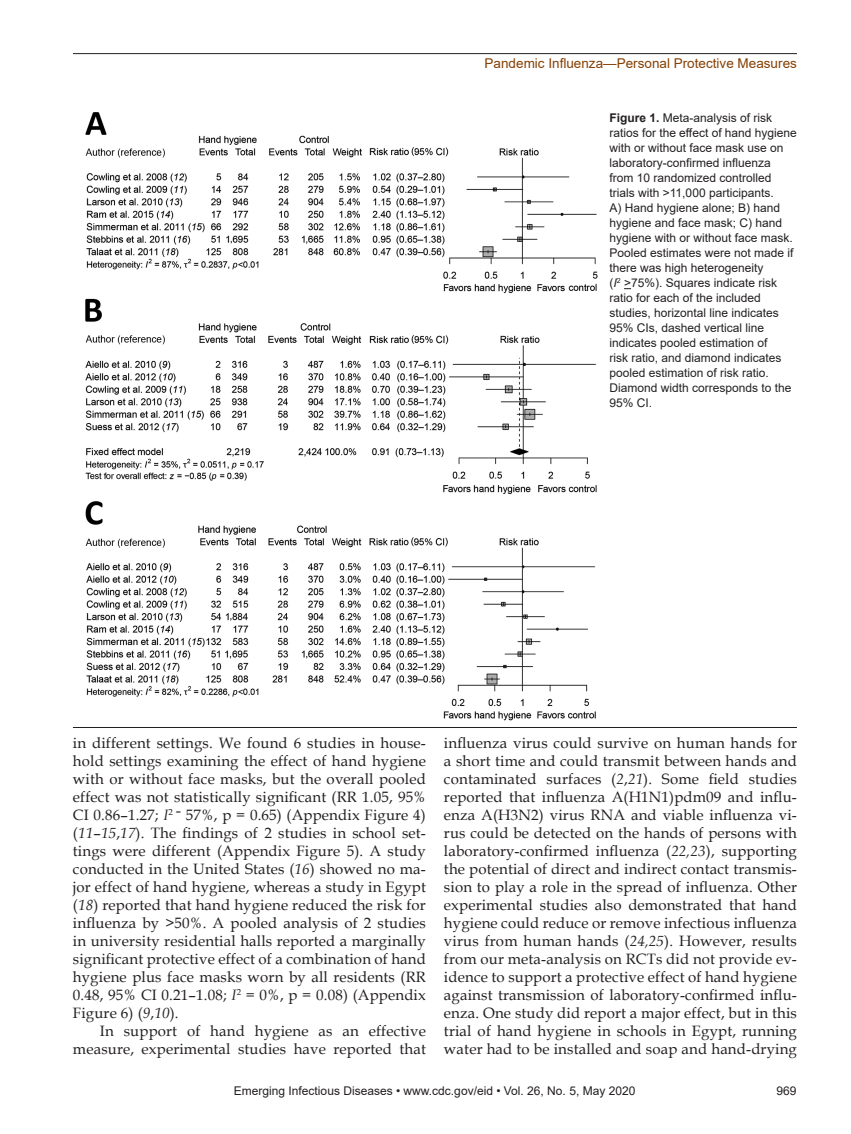
<style>
.page{position:relative;width:851px;height:1134px;background:#fff}
.page>*{position:absolute;margin:0;border:0;box-sizing:border-box;transform-origin:0 0}
.Body_Text{font:15px/18px "Book Antiqua";letter-spacing:.01em;color:#231f20;text-align:justify}
.Running_Head{font:13.5px "Arial";color:#854004}
.Figure_Legend{font:12px/15px "Arial";color:#231f20}
.s1{font-weight:700}
.s2{font-style:italic}
.s3{color:#222}
</style>
<div class="page">
<hr style="left:73px;top:53px;width:723px;height:1px;background:#231f20">
<img style="left:85px;top:112px;width:513px;height:609px">
<hr style="left:73px;top:727px;width:723px;height:1px;background:#231f20">
<p class="Running_Head" style="left:484px;top:54px;width:314px">Pandemic Influenza—Personal Protective Measures</p>
<p class="Figure_Legend" style="left:609px;top:111px;width:189px"><span class="s1">Figure 1.</span> Meta-analysis of risk ratios for the effect of hand hygiene with or without face mask use on laboratory-confirmed influenza from 10 randomized controlled trials with &gt;11,000 participants.<br>A) Hand hygiene alone; B) hand hygiene and face mask; C) hand hygiene with or without face mask.<br>Pooled estimates were not made if there was high heterogeneity<br>(<span class="s2">I</span><sup>2</sup> &gt;75%). Squares indicate risk ratio for each of the included studies, horizontal line indicates<br>95% CIs, <span class="s3">dashed vertical line indicates pooled estimation of<br>risk ratio, and diamond indicates pooled estimation of risk ratio.<br>Diamond width corresponds to the<br>95% CI.</span></p>
<p class="Body_Text" style="left:73px;top:734px;width:354px">in different settings. We found 6 studies in house&shy;hold settings examining the effect of hand hygiene with or without face masks, but the overall pooled effect was not statistically significant (RR 1.05, 95% CI 0.86–1.27; <span class="s2">I</span><sup>2</sup> <sup>=</sup> 57%, p = 0.65) (Appendix Figure 4) (<span class="s2">11</span>–<span class="s2">15</span>,<span class="s2">17</span>). The findings of 2 studies in school set&shy;tings were different (Appendix Figure 5). A study conducted in the United States (<span class="s2">16</span>) showed no ma&shy;jor effect of hand hygiene, whereas a study in Egypt (<span class="s2">18</span>) reported that hand hygiene reduced the risk for influenza by &gt;50%. A pooled analysis of 2 studies in university residential halls reported a marginally significant protective effect of a combination of hand hygiene plus face masks worn by all residents (RR 0.48, 95% CI 0.21–1.08; <span class="s2">I</span><sup>2</sup> = 0%, p = 0.08) (Appendix Figure 6) (<span class="s2">9</span>,<span class="s2">10</span>).</p>
<p class="Body_Text" style="left:73px;top:1022px;width:354px;text-align:right">In support of hand hygiene as an effective measure, experimental studies have reported that</p>
<p class="Body_Text" style="left:444px;top:734px;width:354px">influenza virus could survive on human hands for a short time and could transmit between hands and contaminated surfaces (<span class="s2">2</span>,<span class="s2">21</span>). Some field studies reported that influenza A(H1N1)pdm09 and influ&shy;enza A(H3N2) virus RNA and viable influenza vi&shy;rus could be detected on the hands of persons with laboratory-confirmed influenza (<span class="s2">22,23</span>), supporting the potential of direct and indirect contact transmis&shy;sion to play a role in the spread of influenza. Other experimental studies also demonstrated that hand hygiene could reduce or remove infectious influenza virus from human hands (<span class="s2">24,25</span>). However, results from our meta-analysis on RCTs did not provide ev&shy;idence to support a protective effect of hand hygiene against transmission of laboratory-confirmed influ&shy;enza. One study did report a major effect, but in this trial of hand hygiene in schools in Egypt, running water had to be installed and soap and hand-drying</p>
<p class="Figure_Legend" style="left:234px;top:1084px;width:403px">Emerging Infectious Diseases • www.cdc.gov/eid • Vol. 26, No. 5, May 2020</p>
<p class="Figure_Legend" style="left:776px;top:1084px;width:22px">969</p>
</div>
